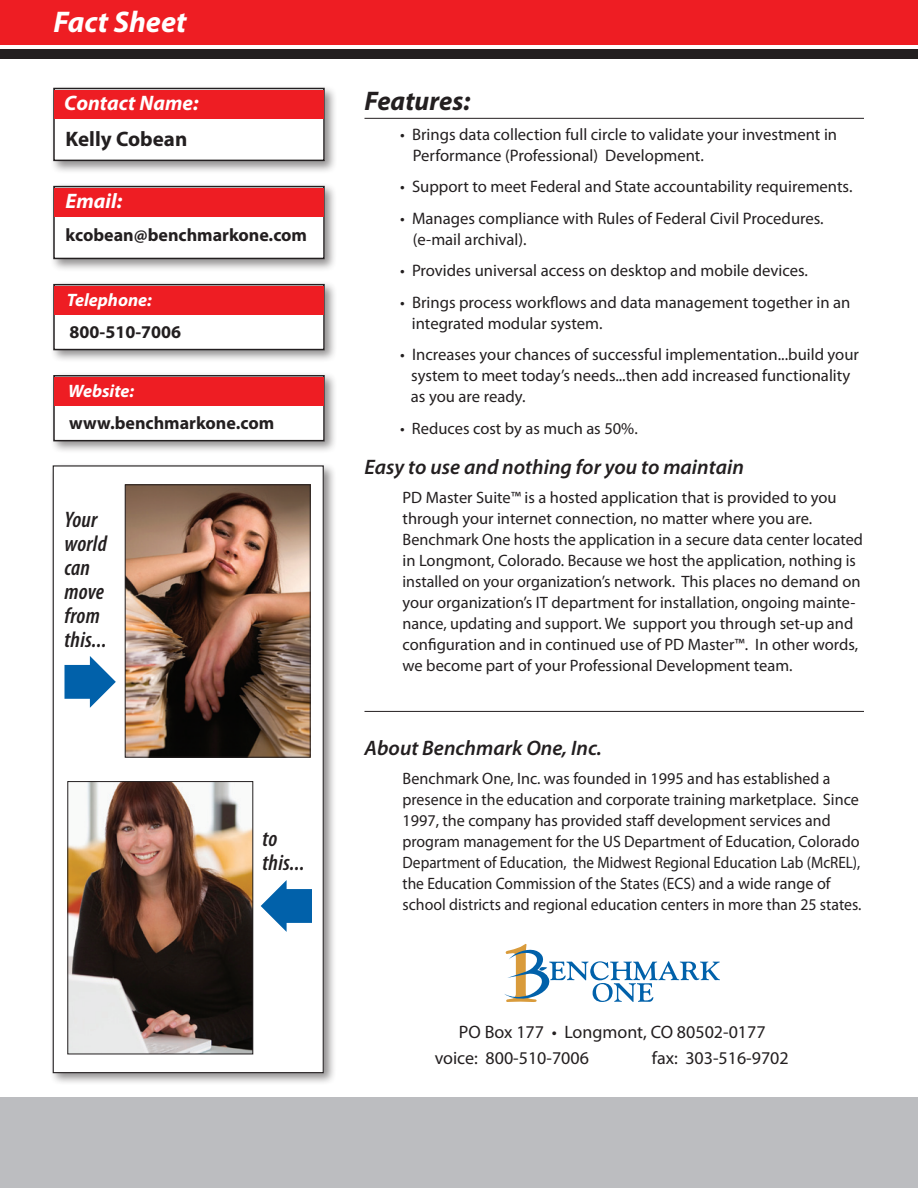
<style>
.page{position:relative;width:918px;height:1188px;background:#fff}
.page>*{position:absolute;margin:0;border:0;box-sizing:border-box;transform-origin:0 0}
.t1{font:italic 700 30px "Myriad Pro";color:#fff}
.t2{font:italic 700 27px "Myriad Pro";color:#231f20}
.t3{font:italic 600 condensed 22.5px/24px "Myriad Pro";letter-spacing:.01em;color:#231f20}
.t4{font:italic 600 21px "Myriad Pro";color:#231f20}
.t5{font:italic 700 21px "Myriad Pro";color:#fff}
.t6{font:700 21px "Myriad Pro";color:#231f20}
.t7{font:18px "Myriad Pro";color:#231f20}
.t8{font:700 18px "Myriad Pro";color:#231f20}
.t9{font:italic 700 18px "Myriad Pro";color:#fff}
.t10{font:16.65px/21px "Myriad Pro";color:#231f20}
.t11{font:16.5px/21px "Myriad Pro";color:#231f20}
.t12{font:16.5px/21px "Myriad Pro";color:#231f20;scale:.94 1}
</style>
<div class="page">
<div style="left:0;top:1098px;width:918px;height:90px;background:#bcbdc0"></div>
<div style="left:0;top:0;width:918px;height:44px;background:#ee1d23"></div>
<div style="left:0;top:50px;width:918px;height:9px;background:#231f20"></div>
<div style="left:50px;top:84px;width:288px;height:90px;background:#231f20;opacity:.5"></div>
<div style="left:54px;top:88px;width:270px;height:72px;background:#fff"></div>
<div style="left:53px;top:88px;width:272px;height:73px;border:2px solid #231f20"></div>
<div style="left:50px;top:182px;width:288px;height:90px;background:#231f20;opacity:.5"></div>
<div style="left:54px;top:187px;width:270px;height:71px;background:#fff"></div>
<div style="left:53px;top:186px;width:272px;height:73px;border:2px solid #231f20"></div>
<div style="left:50px;top:280px;width:288px;height:83px;background:#231f20;opacity:.5"></div>
<div style="left:54px;top:285px;width:270px;height:65px;background:#fff"></div>
<div style="left:53px;top:284px;width:272px;height:66px;border:2px solid #231f20"></div>
<div style="left:50px;top:372px;width:288px;height:82px;background:#231f20;opacity:.5"></div>
<div style="left:54px;top:376px;width:270px;height:65px;background:#fff"></div>
<div style="left:53px;top:375px;width:272px;height:66px;border:2px solid #231f20"></div>
<div style="left:54px;top:90px;width:270px;height:28px;background:#ee1d23"></div>
<div style="left:54px;top:188px;width:270px;height:29px;background:#ee1d23"></div>
<div style="left:54px;top:286px;width:270px;height:29px;background:#ee1d23"></div>
<div style="left:54px;top:377px;width:270px;height:29px;background:#ee1d23"></div>
<hr style="left:364px;top:118px;width:500px;height:1px;background:#231f20">
<hr style="left:364px;top:711px;width:500px;height:1px;background:#231f20">
<svg style="left:504px;top:944px;width:216px;height:58px"></svg>
<div style="left:49px;top:462px;width:287px;height:624px;background:#231f20;opacity:.5"></div>
<div style="left:53px;top:466px;width:270px;height:607px;background:#fff"></div>
<div style="left:53px;top:465px;width:271px;height:608px;border:1px solid #231f20"></div>
<img style="left:127px;top:486px;width:182px;height:270px">
<div style="left:125px;top:484px;width:186px;height:274px;border:1px solid #231f20"></div>
<img style="left:69px;top:783px;width:182px;height:269px">
<div style="left:67px;top:781px;width:186px;height:273px;border:1px solid #231f20"></div>
<svg style="left:65px;top:656px;width:51px;height:52px"></svg>
<svg style="left:261px;top:880px;width:51px;height:52px"></svg>
<p class="t1" style="left:53px;top:3px;width:135px">Fact Sheet</p>
<p class="t5" style="left:64px;top:89px;width:136px">Contact Name:</p>
<p class="t6" style="left:66px;top:125px;width:123px">Kelly Cobean</p>
<p class="t5" style="left:66px;top:187px;width:58px">Email:</p>
<p class="t8" style="left:66px;top:224px;width:243px">kcobean@benchmarkone.com</p>
<p class="t9" style="left:67px;top:288px;width:87px">Telephone:</p>
<p class="t8" style="left:70px;top:320px;width:113px">800-510-7006</p>
<p class="t9" style="left:68px;top:379px;width:68px">Website:</p>
<p class="t8" style="left:69px;top:411px;width:206px">www.benchmarkone.com</p>
<p class="t3" style="left:64px;top:508px;width:44px">Your world can move from this...</p>
<p class="t3" style="left:262px;top:827px;width:43px">to this...</p>
<p class="t2" style="left:364px;top:83px;width:107px">Features:</p>
<p class="t10" style="left:413px;top:123px;width:426px;text-indent:-12px">• Brings data collection full circle to validate your investment in<br>Performance (Professional) Development.</p>
<p class="t10" style="left:400px;top:176px;width:454px">• Support to meet Federal and State accountability requirements.</p>
<p class="t10" style="left:400px;top:207px;width:425px">• Manages compliance with Rules of Federal Civil Procedures.</p>
<p class="t10" style="left:413px;top:228px;width:115px">(e-mail archival).</p>
<p class="t10" style="left:400px;top:260px;width:409px">• Provides universal access on desktop and mobile devices.</p>
<p class="t10" style="left:412px;top:291px;width:440px;text-indent:-12px">• Brings process workflows and data management together in an integrated modular system.</p>
<p class="t10" style="left:400px;top:344px;width:460px;text-align:center">• Increases your chances of successful implementation...build your system to meet today’s needs...then add increased functionality</p>
<p class="t10" style="left:411px;top:386px;width:116px">as you are ready.</p>
<p class="t11" style="left:400px;top:417px;width:239px">• Reduces cost by as much as 50%.</p>
<p class="t4" style="left:364px;top:453px;width:381px">Easy to use and nothing for you to maintain</p>
<p class="t11" style="left:403px;top:487px;width:462px">PD Master Suite™ is a hosted application that is provided to you through your internet connection, no matter where you are.<br>Benchmark One hosts the application in a secure data center located in Longmont, Colorado. Because we host the application, nothing is installed on your organization’s network. This places no demand on your organization’s IT department for installation, ongoing mainte&shy;nance, updating and support. We support you through set-up and configuration and in continued use of PD Master™. In other words, we become part of your Professional Development team.</p>
<p class="t4" style="left:364px;top:735px;width:239px">About Benchmark One, Inc.</p>
<p class="t11" style="left:403px;top:768px;width:459px">Benchmark One, Inc. was founded in 1995 and has established a presence in the education and corporate training marketplace. Since 1997, the company has provided staff development services and program management for the US Department of Education, Colorado Department of Education, the Midwest Regional Education Lab (McREL),</p>
<p class="t12" style="left:403px;top:873px;width:490px">the Education Commission of the States (ECS) and a wide range of school districts and regional education centers in more than 25 states.</p>
<p class="t7" style="left:459px;top:1021px;width:308px">PO Box 177 • Longmont, CO 80502-0177</p>
<p class="t7" style="left:435px;top:1047px;width:156px">voice: 800-510-7006</p>
<p class="t7" style="left:652px;top:1047px;width:139px">fax: 303-516-9702</p>
</div>
